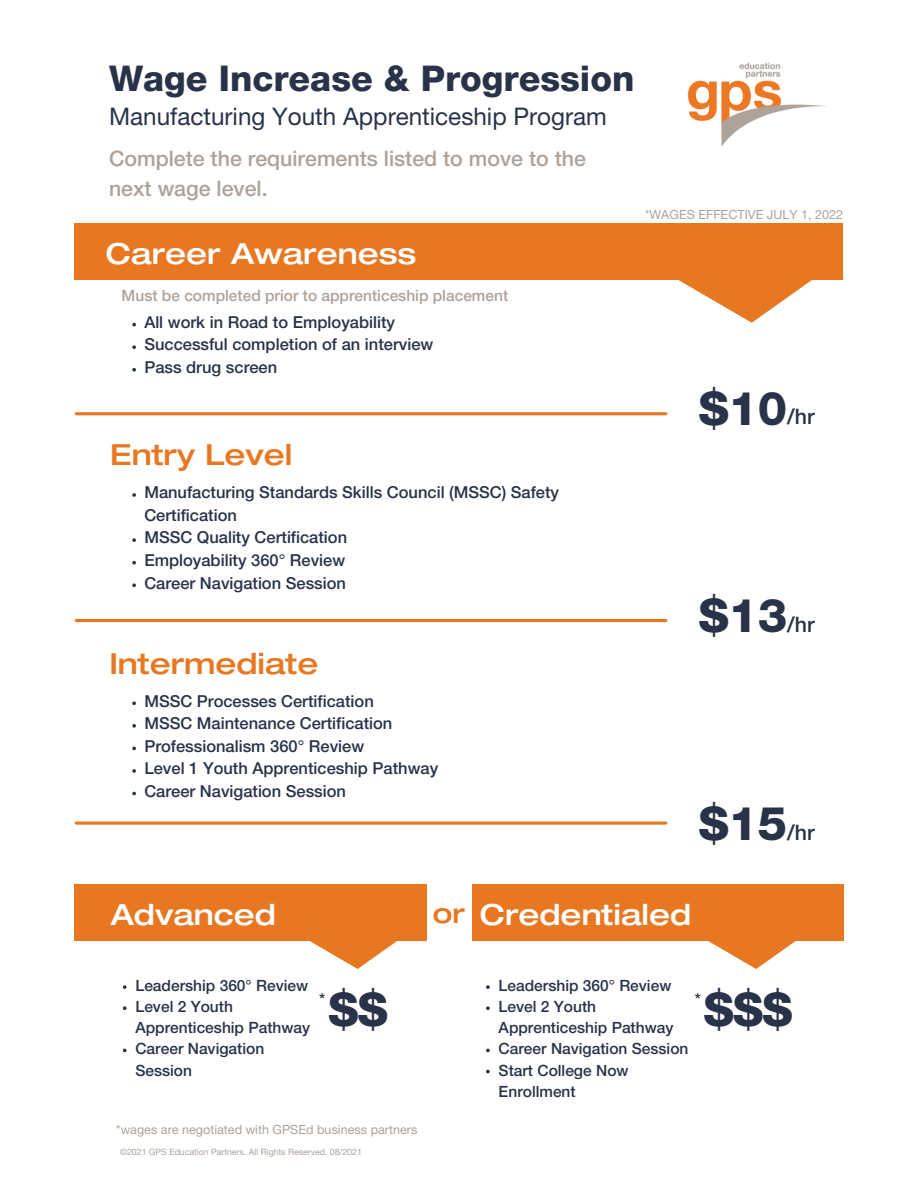
<style>
.page{position:relative;width:918px;height:1188px;background:#fff}
.page>*{position:absolute;margin:0;border:0;box-sizing:border-box;transform-origin:0 0}
.t1{font:800 46.65px "Helvetica Neue LT Std";color:#28334a}
.t2{font:800 35.55px "Helvetica Neue LT Std";color:#28334a}
.t3{font:500 expanded 29.1px "Helvetica Neue";color:#fff}
.t4{font:500 expanded 29.1px "Helvetica Neue";color:#e87722}
.t5{font:500 expanded 27.15px "Helvetica Neue";color:#e87722}
.t6{font:24.3px "Helvetica Neue LT Std";color:#28334a}
.t7{font:500 21.3px/29.8px "Helvetica Neue LT Std";color:#ada29a}
.t8{font:500 21.3px "Helvetica Neue LT Std";color:#28334a}
.t9{font:500 16.5px/22.5px "Helvetica Neue LT Std";color:#28334a}
.t10{font:500 15.6px/21.1px "Helvetica Neue LT Std";color:#28334a}
.t11{font:500 15.6px "Helvetica Neue LT Std";color:#ada29a}
.t12{font:12.6px "Helvetica Neue LT Std";color:#ada29a}
.t13{font:8.7px "Helvetica Neue LT Std";color:#ada29a}
</style>
<div class="page">
<img style="left:687px;top:62px;width:139px;height:85px">
<div style="left:75px;top:224px;width:768px;height:56px;background:#e87722"></div>
<div style="left:75px;top:884px;width:352px;height:57px;background:#e87722"></div>
<svg style="left:310px;top:941px;width:87px;height:28px"></svg>
<div style="left:472px;top:884px;width:372px;height:57px;background:#e87722"></div>
<svg style="left:708px;top:941px;width:88px;height:28px"></svg>
<svg style="left:132px;top:323px;width:4px;height:3px"></svg>
<svg style="left:132px;top:345px;width:4px;height:4px"></svg>
<svg style="left:132px;top:368px;width:4px;height:4px"></svg>
<svg style="left:132px;top:493px;width:4px;height:4px"></svg>
<svg style="left:132px;top:538px;width:4px;height:4px"></svg>
<svg style="left:132px;top:561px;width:4px;height:4px"></svg>
<svg style="left:132px;top:583px;width:4px;height:4px"></svg>
<svg style="left:132px;top:701px;width:4px;height:4px"></svg>
<svg style="left:132px;top:724px;width:4px;height:4px"></svg>
<svg style="left:132px;top:747px;width:4px;height:3px"></svg>
<svg style="left:132px;top:769px;width:4px;height:4px"></svg>
<svg style="left:132px;top:792px;width:4px;height:3px"></svg>
<svg style="left:123px;top:985px;width:4px;height:4px"></svg>
<svg style="left:123px;top:1006px;width:4px;height:4px"></svg>
<svg style="left:123px;top:1049px;width:4px;height:3px"></svg>
<svg style="left:486px;top:985px;width:4px;height:4px"></svg>
<svg style="left:486px;top:1006px;width:4px;height:4px"></svg>
<svg style="left:486px;top:1049px;width:4px;height:3px"></svg>
<svg style="left:486px;top:1070px;width:4px;height:3px"></svg>
<svg style="left:76px;top:821px;width:590px;height:4px;background:#ec9451"></svg>
<hr style="left:76px;top:619px;width:590px;height:3px;background:#e87722">
<hr style="left:76px;top:412px;width:590px;height:3px;background:#e87722">
<svg style="left:668px;top:223px;width:152px;height:100px"></svg>
<p class="t2" style="left:109px;top:65px;width:527px">Wage Increase &amp; Progression</p>
<p class="t6" style="left:109px;top:107px;width:499px">Manufacturing Youth Apprenticeship Program</p>
<p class="t7" style="left:109px;top:146px;width:478px">Complete the requirements listed to move to the next wage level.</p>
<p class="t3" style="left:106px;top:236px;width:312px">Career Awareness</p>
<p class="t11" style="left:122px;top:289px;width:388px">Must be completed prior to apprenticeship placement</p>
<p class="t9" style="left:144px;top:313px;width:252px">All work in Road to Employability</p>
<p class="t9" style="left:144px;top:336px;width:291px">Successful completion of an interview</p>
<p class="t9" style="left:144px;top:358px;width:134px">Pass drug screen</p>
<p class="t4" style="left:110px;top:436px;width:184px">Entry Level</p>
<p class="t9" style="left:144px;top:484px;width:416px">Manufacturing Standards Skills Council (MSSC) Safety<br>Certification</p>
<p class="t9" style="left:144px;top:529px;width:204px">MSSC Quality Certification</p>
<p class="t9" style="left:144px;top:551px;width:202px">Employability 360° Review</p>
<p class="t9" style="left:144px;top:574px;width:203px">Career Navigation Session</p>
<p class="t4" style="left:109px;top:645px;width:211px">Intermediate</p>
<p class="t9" style="left:144px;top:692px;width:231px">MSSC Processes Certification</p>
<p class="t9" style="left:144px;top:714px;width:250px">MSSC Maintenance Certification</p>
<p class="t9" style="left:144px;top:737px;width:221px">Professionalism 360° Review</p>
<p class="t9" style="left:144px;top:759px;width:295px">Level 1 Youth Apprenticeship Pathway</p>
<p class="t9" style="left:144px;top:782px;width:203px">Career Navigation Session</p>
<p class="t12" style="left:645px;top:210px;width:200px">*WAGES EFFECTIVE JULY 1, 2022</p>
<p class="t1" style="left:699px;top:392px;width:90px">$10</p>
<p class="t8" style="left:787px;top:409px;width:29px">/hr</p>
<p class="t1" style="left:699px;top:599px;width:90px">$13</p>
<p class="t8" style="left:787px;top:616px;width:29px">/hr</p>
<p class="t1" style="left:699px;top:807px;width:90px">$15</p>
<p class="t8" style="left:787px;top:825px;width:29px">/hr</p>
<p class="t3" style="left:111px;top:896px;width:166px">Advanced</p>
<p class="t5" style="left:433px;top:896px;width:34px">or</p>
<p class="t3" style="left:480px;top:896px;width:213px">Credentialed</p>
<p class="t10" style="left:135px;top:977px;width:174px">Leadership 360° Review</p>
<p class="t10" style="left:135px;top:998px;width:176px">Level 2 Youth<br>Apprenticeship Pathway</p>
<p class="t10" style="left:135px;top:1041px;width:130px">Career Navigation<br>Session</p>
<p class="t10" style="left:499px;top:977px;width:174px">Leadership 360° Review</p>
<p class="t10" style="left:499px;top:998px;width:176px">Level 2 Youth<br>Apprenticeship Pathway</p>
<p class="t10" style="left:499px;top:1041px;width:191px">Career Navigation Session</p>
<p class="t10" style="left:499px;top:1062px;width:131px">Start College Now<br>Enrollment</p>
<p class="t1" style="left:329px;top:993px;width:60px">$$</p>
<p class="t1" style="left:704px;top:993px;width:90px">$$$</p>
<p class="t9" style="left:319px;top:990px;width:8px">*</p>
<p class="t9" style="left:695px;top:990px;width:8px">*</p>
<p class="t12" style="left:116px;top:1125px;width:303px">*wages are negotiated with GPSEd business partners</p>
<p class="t13" style="left:120px;top:1148px;width:243px">©2021 GPS Education Partners. All Rights Reserved. 08/2021</p>
</div>
